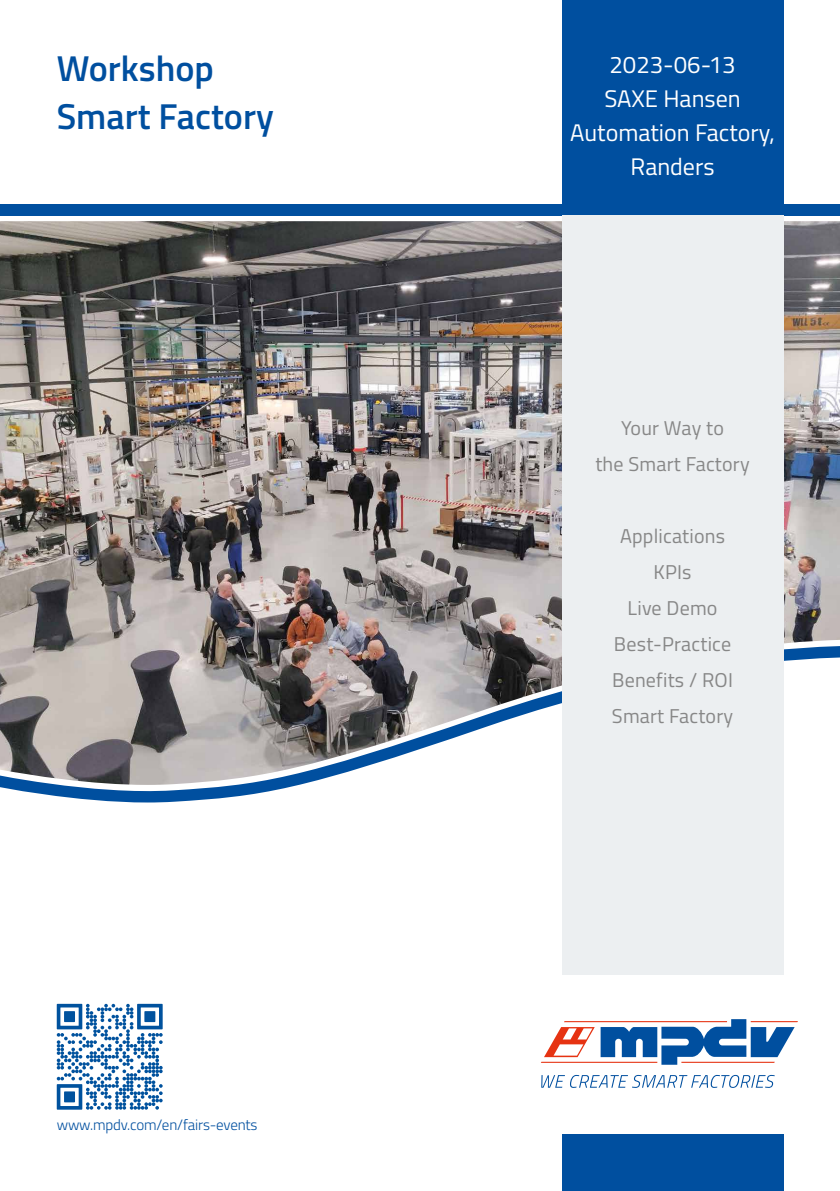
<style>
.page{position:relative;width:840px;height:1191px;background:#fff}
.page>*{position:absolute;margin:0;border:0;box-sizing:border-box;transform-origin:0 0}
.t1{font:600 36px/48px "Titillium";color:#004f9f}
.t2{font:24px/34px "Titillium";color:#fff;text-align:center}
.t3{font:20px/36px "Titillium";letter-spacing:.01em;color:#878787;text-align:center}
.t4{font:300 15px "Titillium";letter-spacing:-.01em;color:#004f9f}
</style>
<div class="page">
<img style="left:0;top:221px;width:839px;height:424px">
<svg style="left:0;top:645px;width:839px;height:157px"></svg>
<div style="left:0;top:204px;width:839px;height:11px;background:#004f9f"></div>
<div style="left:561px;top:0;width:221px;height:210px;background:#004f9f"></div>
<div style="left:561px;top:215px;width:221px;height:760px;background:#eceff1"></div>
<div style="left:561px;top:1134px;width:221px;height:57px;background:#004f9f"></div>
<svg style="left:543px;top:1019px;width:254px;height:45px"></svg>
<hr style="left:540px;top:1061px;width:117px;height:1px;background:#e63312">
<hr style="left:681px;top:1061px;width:93px;height:1px;background:#e63312">
<svg style="left:541px;top:1075px;width:233px;height:13px"></svg>
<svg style="left:57px;top:1003px;width:105px;height:106px"></svg>
<h1 class="t1" style="left:57px;top:43px;width:218px">Workshop<br>Smart Factory</h1>
<p class="t2" style="left:570px;top:47px;width:206px">2023-06-13<br>SAXE Hansen<br>Automation Factory,<br>Randers</p>
<p class="t3" style="left:595px;top:409px;width:156px">Your Way to<br>the Smart Factory</p>
<p class="t4" style="left:57px;top:1113px;width:202px">www.mpdv.com/en/fairs-events</p>
<p class="t3" style="left:611px;top:517px;width:123px">Applications<br>KPIs<br>Live Demo<br>Best-Practice<br>Benefits / ROI<br>Smart Factory</p>
</div>
